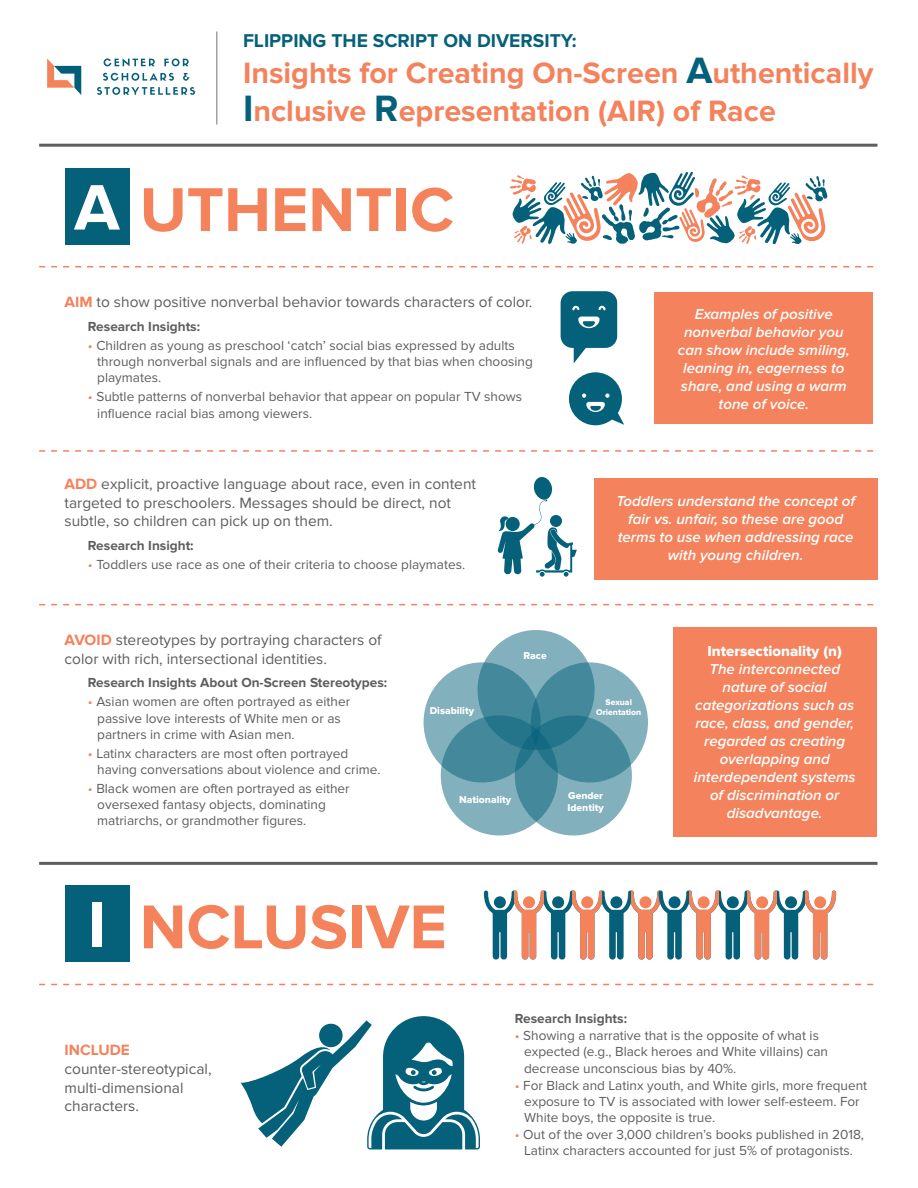
<style>
.page{position:relative;width:918px;height:1188px;background:#fff}
.page>*{position:absolute;margin:0;border:0;box-sizing:border-box;transform-origin:0 0}
.t1{font:700 64.2px "Proxima Nova";color:#f4825b}
.t2{font:700 30.45px/37.5px "Proxima Nova";color:#f4825c}
.t3{font:700 19.2px "Proxima Nova";color:#05617a}
.t4{font:15.45px/18.6px "Proxima Nova";color:#5e5e5e}
.t5{font:700 15.45px "Proxima Nova";color:#f4825b}
.t6{font:italic 600 15px/18px "Proxima Nova";color:#fff;text-align:center}
.t7{font:15px "Proxima Nova Extrabld";color:#fff}
.t8{font:13.65px/16.4px "Proxima Nova";color:#5e5e5e}
.t9{font:700 13.65px "Proxima Nova";color:#5e5e5e}
.t10{font:10.35px/12.5px "Proxima Nova Extrabld";color:#fff}
.t11{font:8.55px/10.4px "Proxima Nova Extrabld";color:#fff;text-align:center}
.s1{font-size:37.95px;color:#05617a}
.s2{font-size:66.6px;color:#fff}
.s3{font-weight:700;color:#f4825b}
.s4{color:#f4825c}
</style>
<div class="page">
<hr style="left:216px;top:32px;width:2px;height:92px;background:#a0a0a0">
<svg style="left:510px;top:171px;width:317px;height:74px"></svg>
<svg style="left:484px;top:890px;width:321px;height:70px"></svg>
<svg style="left:689px;top:890px;width:29px;height:70px"></svg>
<svg style="left:747px;top:890px;width:29px;height:70px"></svg>
<svg style="left:805px;top:890px;width:31px;height:70px"></svg>
<div style="left:669px;top:896px;width:12px;height:12px;background:#05617a;border-radius:50%"></div>
<div style="left:698px;top:896px;width:12px;height:12px;background:#f4825b;border-radius:50%"></div>
<div style="left:756px;top:896px;width:12px;height:12px;background:#f4825b;border-radius:50%"></div>
<div style="left:727px;top:896px;width:12px;height:12px;background:#05617a;border-radius:50%"></div>
<div style="left:785px;top:896px;width:12px;height:12px;background:#05617a;border-radius:50%"></div>
<div style="left:814px;top:896px;width:12px;height:12px;background:#f4825b;border-radius:50%"></div>
<hr style="left:39px;top:144px;width:839px;height:3px;background:#5e5e5e">
<hr style="left:39px;top:862px;width:839px;height:3px;background:#5e5e5e">
<svg style="left:39px;top:266px;width:835px;height:1px"></svg>
<svg style="left:47px;top:59px;width:34px;height:36px"></svg>
<svg style="left:97px;top:87px;width:98px;height:8px"></svg>
<svg style="left:103px;top:73px;width:71px;height:8px"></svg>
<svg style="left:183px;top:73px;width:6px;height:8px"></svg>
<svg style="left:104px;top:59px;width:51px;height:7px"></svg>
<svg style="left:164px;top:59px;width:25px;height:7px"></svg>
<svg style="left:39px;top:450px;width:835px;height:2px"></svg>
<svg style="left:39px;top:984px;width:835px;height:1px"></svg>
<div style="left:65px;top:168px;width:64px;height:77px;background:#05617a"></div>
<div style="left:65px;top:886px;width:64px;height:76px;background:#05617a"></div>
<svg style="left:39px;top:604px;width:835px;height:1px"></svg>
<div style="left:594px;top:479px;width:284px;height:101px;background:#f4825c"></div>
<svg style="left:498px;top:477px;width:79px;height:100px"></svg>
<div style="left:673px;top:627px;width:204px;height:210px;background:#f4825c"></div>
<div style="left:654px;top:292px;width:218px;height:132px;background:#f4825c"></div>
<svg style="left:561px;top:291px;width:56px;height:72px"></svg>
<svg style="left:569px;top:372px;width:55px;height:53px"></svg>
<svg style="left:240px;top:1016px;width:240px;height:133px"></svg>
<div style="left:478px;top:630px;width:117px;height:120px;background:#82b0bc;border-radius:50%"></div>
<div style="left:515px;top:715px;width:117px;height:120px;background:#82b0bc;border-radius:50%"></div>
<svg style="left:441px;top:715px;width:117px;height:120px;background:#6ca2b0"></svg>
<svg style="left:531px;top:662px;width:117px;height:121px;background:#5492a3"></svg>
<svg style="left:424px;top:662px;width:117px;height:121px;background:#5291a3"></svg>
<h3 class="t3" style="left:243px;top:30px;width:335px">FLIPPING THE SCRIPT ON DIVERSITY:</h3>
<h2 class="t2" style="left:243px;top:55px;width:632px">Insights for Creating On-Screen <span class="s1">A</span>uthentically<br><span class="s1">I</span>nclusive <span class="s1">R</span>epresentation (AIR) of Race</h2>
<h1 class="t1" style="left:74px;top:173px;width:381px"><span class="s2">A</span> UTHENTIC</h1>
<p class="t4" style="left:65px;top:293px;width:469px"><span class="s3">AIM</span> to show positive nonverbal behavior towards characters of color.</p>
<p class="t9" style="left:88px;top:319px;width:114px">Research Insights:</p>
<p class="t8" style="left:97px;top:337px;width:437px;text-indent:-9px"><span class="s4">•</span> Children as young as preschool ‘catch’ social bias expressed by adults through nonverbal signals and are influenced by that bias when choosing playmates.</p>
<p class="t8" style="left:97px;top:389px;width:426px;text-indent:-9px"><span class="s4">•</span> Subtle patterns of nonverbal behavior that appear on popular TV shows influence racial bias among viewers.</p>
<p class="t4" style="left:65px;top:475px;width:413px"><span class="s3">ADD</span> explicit, proactive language about race, even in content targeted to preschoolers. Messages should be direct, not subtle, so children can pick up on them.</p>
<p class="t9" style="left:88px;top:538px;width:107px">Research Insight:</p>
<p class="t8" style="left:88px;top:556px;width:379px"><span class="s4">•</span> Toddlers use race as one of their criteria to choose playmates.</p>
<p class="t6" style="left:678px;top:306px;width:173px">Examples of positive nonverbal behavior you can show include smiling, leaning in, eagerness to share, and using a warm tone of voice.</p>
<p class="t6" style="left:616px;top:493px;width:240px">Toddlers understand the concept of fair vs. unfair, so these are good terms to use when addressing race with young children.</p>
<p class="t4" style="left:65px;top:631px;width:319px"><span class="s3">AVOID</span> stereotypes by portraying characters of color with rich, intersectional identities.</p>
<p class="t9" style="left:88px;top:675px;width:301px">Research Insights About On-Screen Stereotypes:</p>
<p class="t8" style="left:97px;top:694px;width:254px;text-indent:-9px"><span class="s4">•</span> Asian women are often portrayed as either passive love interests of White men or as partners in crime with Asian men.</p>
<p class="t8" style="left:97px;top:745px;width:285px;text-indent:-9px"><span class="s4">•</span> Latinx characters are most often portrayed having conversations about violence and crime.</p>
<p class="t8" style="left:97px;top:780px;width:254px;text-indent:-9px"><span class="s4">•</span> Black women are often portrayed as either oversexed fantasy objects, dominating matriarchs, or grandmother figures.</p>
<p class="t10" style="left:524px;top:649px;width:25px">Race</p>
<p class="t10" style="left:430px;top:705px;width:46px">Disability</p>
<p class="t11" style="left:596px;top:697px;width:47px">Sexual<br>Orientation</p>
<p class="t10" style="left:459px;top:794px;width:54px">Nationality</p>
<p class="t10" style="left:567px;top:789px;width:38px">Gender<br>Identity</p>
<h1 class="t1" style="left:88px;top:890px;width:361px"><span class="s2">I</span> NCLUSIVE</h1>
<p class="t7" style="left:708px;top:642px;width:136px">Intersectionality (n)</p>
<p class="t6" style="left:694px;top:660px;width:163px">The interconnected nature of social categorizations such as race, class, and gender, regarded as creating overlapping and interdependent systems of discrimination or disadvantage.</p>
<p class="t5" style="left:65px;top:1041px;width:67px">INCLUDE</p>
<p class="t4" style="left:65px;top:1060px;width:149px">counter-stereotypical, multi-dimensional characters.</p>
<p class="t9" style="left:515px;top:1011px;width:114px">Research Insights:</p>
<p class="t8" style="left:524px;top:1027px;width:305px;text-indent:-9px"><span class="s4">•</span> Showing a narrative that is the opposite of what is expected (e.g., Black heroes and White villains) can decrease unconscious bias by 40%.</p>
<p class="t8" style="left:524px;top:1077px;width:345px;text-indent:-9px"><span class="s4">•</span> For Black and Latinx youth, and White girls, more frequent exposure to TV is associated with lower self-esteem. For<br>White boys, the opposite is true.</p>
<p class="t8" style="left:515px;top:1127px;width:351px;text-align:center"><span class="s4">•</span> Out of the over 3,000 children’s books published in 2018,<br>Latinx characters accounted for just 5% of protagonists.</p>
</div>
